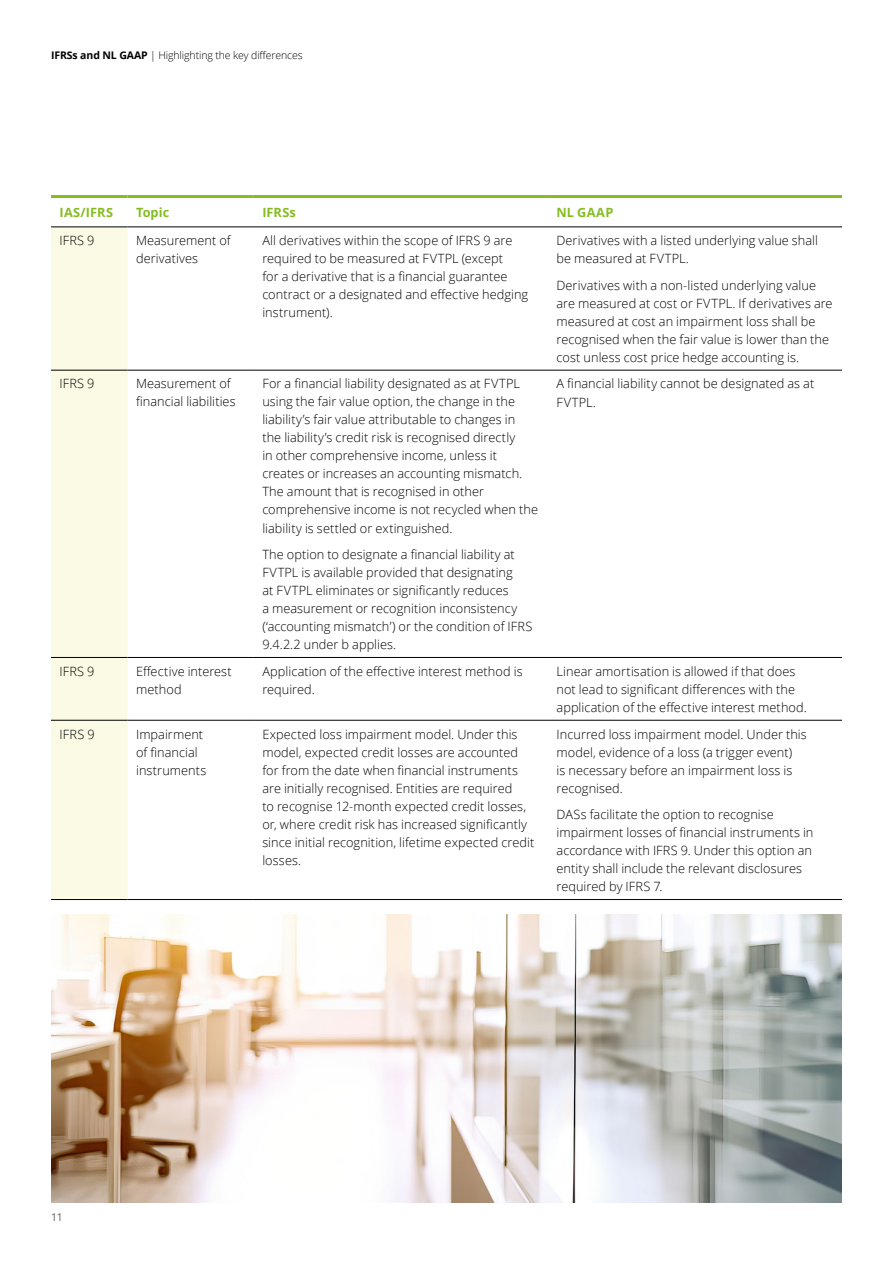
<style>
.page{position:relative;width:893px;height:1263px;background:#fff}
.page>*{position:absolute;margin:0;border:0;box-sizing:border-box;transform-origin:0 0}
.t1{font:300 12.75px/18px "Open Sans";letter-spacing:.005em;color:#000}
.t2{font:700 12.75px "Open Sans";letter-spacing:.005em;color:#85bc22}
.t3{font:300 10.5px "Open Sans";letter-spacing:-.01em;color:#000}
.s1{font-weight:700}
</style>
<div class="page">
<svg style="left:128px;top:198px;width:714px;height:1px"></svg>
<div style="left:51px;top:227px;width:77px;height:672px;background:#fbfae4"></div>
<hr style="left:51px;top:370px;width:77px;height:1px;background:#000">
<hr style="left:128px;top:370px;width:126px;height:1px;background:#000">
<hr style="left:254px;top:370px;width:294px;height:1px;background:#000">
<hr style="left:548px;top:370px;width:294px;height:1px;background:#000">
<hr style="left:51px;top:657px;width:77px;height:1px;background:#000">
<hr style="left:128px;top:657px;width:126px;height:1px;background:#000">
<hr style="left:254px;top:657px;width:294px;height:1px;background:#000">
<hr style="left:548px;top:657px;width:294px;height:1px;background:#000">
<hr style="left:51px;top:720px;width:77px;height:1px;background:#000">
<hr style="left:128px;top:720px;width:126px;height:1px;background:#000">
<hr style="left:254px;top:720px;width:294px;height:1px;background:#000">
<hr style="left:548px;top:720px;width:294px;height:1px;background:#000">
<hr style="left:51px;top:899px;width:77px;height:1px;background:#000">
<hr style="left:128px;top:899px;width:126px;height:1px;background:#000">
<hr style="left:254px;top:899px;width:294px;height:1px;background:#000">
<hr style="left:548px;top:899px;width:294px;height:1px;background:#000">
<hr style="left:51px;top:226px;width:77px;height:1px;background:#000">
<hr style="left:128px;top:226px;width:126px;height:1px;background:#000">
<hr style="left:254px;top:226px;width:294px;height:1px;background:#000">
<hr style="left:548px;top:226px;width:294px;height:1px;background:#000">
<hr style="left:51px;top:195px;width:77px;height:3px;background:#85bc22">
<hr style="left:128px;top:195px;width:126px;height:3px;background:#85bc22">
<hr style="left:254px;top:195px;width:294px;height:3px;background:#85bc22">
<hr style="left:548px;top:195px;width:294px;height:3px;background:#85bc22">
<img style="left:51px;top:915px;width:791px;height:288px">
<p class="t3" style="left:51px;top:48px;width:253px"><span class="s1">IFRSs and NL GAAP</span> | Highlighting the key differences</p>
<p class="t2" style="left:60px;top:203px;width:55px">IAS/IFRS</p>
<p class="t2" style="left:136px;top:203px;width:35px">Topic</p>
<p class="t2" style="left:262px;top:203px;width:35px">IFRSs</p>
<p class="t2" style="left:556px;top:203px;width:58px">NL GAAP</p>
<p class="t1" style="left:60px;top:231px;width:37px">IFRS 9</p>
<p class="t1" style="left:136px;top:231px;width:96px">Measurement of derivatives</p>
<p class="t1" style="left:262px;top:231px;width:267px">All derivatives within the scope of IFRS 9 are required to be measured at FVTPL (except<br>for a derivative that is a financial guarantee contract or a designated and effective hedging instrument).</p>
<p class="t1" style="left:556px;top:231px;width:263px">Derivatives with a listed underlying value shall be measured at FVTPL.</p>
<p class="t1" style="left:556px;top:276px;width:278px">Derivatives with a non-listed underlying value are measured at cost or FVTPL. If derivatives are measured at cost an impairment loss shall be recognised when the fair value is lower than the cost unless cost price hedge accounting is.</p>
<p class="t1" style="left:60px;top:374px;width:37px">IFRS 9</p>
<p class="t1" style="left:136px;top:374px;width:101px">Measurement of financial liabilities</p>
<p class="t1" style="left:262px;top:374px;width:277px">For a financial liability designated as at FVTPL using the fair value option, the change in the liability’s fair value attributable to changes in<br>the liability’s credit risk is recognised directly<br>in other comprehensive income, unless it creates or increases an accounting mismatch.<br>The amount that is recognised in other comprehensive income is not recycled when the liability is settled or extinguished.</p>
<p class="t1" style="left:262px;top:545px;width:271px">The option to designate a financial liability at FVTPL is available provided that designating<br>at FVTPL eliminates or significantly reduces<br>a measurement or recognition inconsistency (‘accounting mismatch’) or the condition of IFRS 9.4.2.2 under b applies.</p>
<p class="t1" style="left:557px;top:374px;width:259px">A financial liability cannot be designated as at<br>FVTPL.</p>
<p class="t1" style="left:60px;top:662px;width:37px">IFRS 9</p>
<p class="t1" style="left:136px;top:662px;width:97px">Effective interest method</p>
<p class="t1" style="left:262px;top:662px;width:262px">Application of the effective interest method is required.</p>
<p class="t1" style="left:557px;top:662px;width:252px">Linear amortisation is allowed if that does not lead to significant differences with the application of the effective interest method.</p>
<p class="t1" style="left:60px;top:725px;width:37px">IFRS 9</p>
<p class="t1" style="left:136px;top:725px;width:72px">Impairment of financial instruments</p>
<p class="t1" style="left:262px;top:725px;width:273px">Expected loss impairment model. Under this model, expected credit losses are accounted for from the date when financial instruments are initially recognised. Entities are required<br>to recognise 12-month expected credit losses, or, where credit risk has increased significantly since initial recognition, lifetime expected credit losses.</p>
<p class="t1" style="left:557px;top:725px;width:252px">Incurred loss impairment model. Under this model, evidence of a loss (a trigger event)<br>is necessary before an impairment loss is recognised.</p>
<p class="t1" style="left:557px;top:805px;width:258px">DASs facilitate the option to recognise impairment losses of financial instruments in accordance with IFRS 9. Under this option an entity shall include the relevant disclosures required by IFRS 7.</p>
<p class="t3" style="left:51px;top:1210px;width:13px">11</p>
</div>
